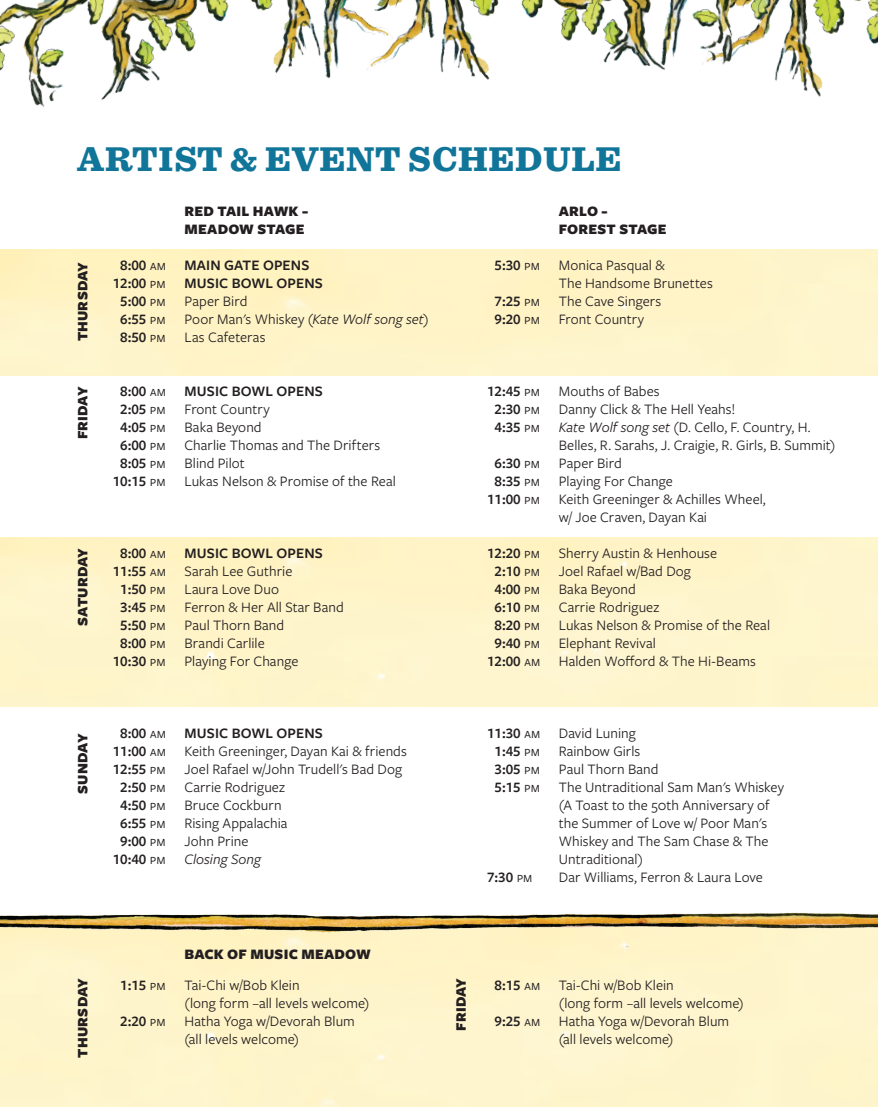
<style>
.page{position:relative;width:878px;height:1107px;background:#fff}
.page>*{position:absolute;margin:0;border:0;box-sizing:border-box;transform-origin:0 0}
.t1{font:900 36px "Sentinel";letter-spacing:.02em;color:#107599}
.t2{font:15px/18px "Freight Sans Pro";letter-spacing:.005em;color:#231f20}
.t3{font:600 15px/18px "Freight Sans Pro";color:#231f20;text-align:center}
.t4{font:900 15px/18px "Freight Sans Pro";letter-spacing:.01em;color:#231f20}
.t5{font:italic 15px "Freight Sans Pro";color:#231f20}
.s1{font-style:italic}
.s2{font-weight:400}
</style>
<div class="page">
<img style="left:793px;top:0;width:85px;height:97px">
<img style="left:0;top:912px;width:878px;height:40px">
<img style="left:0;top:0;width:255px;height:107px">
<img style="left:255px;top:0;width:538px;height:81px">
<h1 class="t1" style="left:77px;top:130px;width:545px">ARTIST &amp; EVENT SCHEDULE</h1>
<p class="t4" style="left:73px;top:341px;width:81px;rotate:-90deg">THURSDAY</p>
<p class="t4" style="left:184px;top:202px;width:125px">RED TAIL HAWK -<br>MEADOW STAGE</p>
<p class="t3" style="left:184px;top:256px;width:140px;text-align:left">MAIN GATE OPENS<br>MUSIC BOWL OPENS</p>
<p class="t2" style="left:184px;top:292px;width:245px">Paper Bird<br>Poor Man's Whiskey <span class="s1">(Kate Wolf song set)<br></span>Las Cafeteras</p>
<p class="t3" style="left:113px;top:256px;width:55px">8:00 <span class="s2">am<br></span>12:00 <span class="s2">pm<br></span>5:00 <span class="s2">pm<br></span>6:55 <span class="s2">pm<br></span>8:50 <span class="s2">pm</span></p>
<p class="t3" style="left:494px;top:256px;width:47px">5:30 <span class="s2">pm</span></p>
<p class="t3" style="left:494px;top:292px;width:47px;text-align:left">7:25 <span class="s2">pm<br></span>9:20 <span class="s2">pm</span></p>
<p class="t4" style="left:559px;top:202px;width:109px">ARLO -<br>FOREST STAGE</p>
<p class="t2" style="left:559px;top:256px;width:156px">Monica Pasqual &amp;<br>The Handsome Brunettes<br>The Cave Singers<br>Front Country</p>
<p class="t4" style="left:73px;top:439px;width:54px;rotate:-90deg">FRIDAY</p>
<p class="t3" style="left:184px;top:382px;width:140px">MUSIC BOWL OPENS</p>
<p class="t2" style="left:184px;top:400px;width:213px">Front Country<br>Baka Beyond<br>Charlie Thomas and The Drifters<br>Blind Pilot<br>Lukas Nelson &amp; Promise of the Real</p>
<p class="t3" style="left:113px;top:382px;width:55px">8:00 <span class="s2">am<br></span>2:05 <span class="s2">pm<br></span>4:05 <span class="s2">pm<br></span>6:00 <span class="s2">pm<br></span>8:05 <span class="s2">pm<br></span>10:15 <span class="s2">pm</span></p>
<p class="t3" style="left:487px;top:382px;width:54px">12:45 <span class="s2">pm<br></span>2:30 <span class="s2">pm<br></span>4:35 <span class="s2">pm</span></p>
<p class="t3" style="left:487px;top:454px;width:54px">6:30 <span class="s2">pm<br></span>8:35 <span class="s2">pm<br></span>11:00 <span class="s2">pm</span></p>
<p class="t2" style="left:559px;top:382px;width:278px">Mouths of Babes<br>Danny Click &amp; The Hell Yeahs!<br><span class="s1">Kate Wolf song set</span> (D. Cello, F. Country, H.<br>Belles, R. Sarahs, J. Craigie, R. Girls, B. Summit)<br>Paper Bird<br>Playing For Change<br>Keith Greeninger &amp; Achilles Wheel,<br>w/ Joe Craven, Dayan Kai</p>
<p class="t4" style="left:73px;top:626px;width:79px;rotate:-90deg">SATURDAY</p>
<p class="t3" style="left:184px;top:544px;width:140px">MUSIC BOWL OPENS</p>
<p class="t2" style="left:184px;top:562px;width:161px">Sarah Lee Guthrie<br>Laura Love Duo<br>Ferron &amp; Her All Star Band<br>Paul Thorn Band<br>Brandi Carlile<br>Playing For Change</p>
<p class="t3" style="left:113px;top:544px;width:55px">8:00 <span class="s2">am<br></span>11:55 <span class="s2">am<br></span>1:50 <span class="s2">pm<br></span>3:45 <span class="s2">pm<br></span>5:50 <span class="s2">pm<br></span>8:00 <span class="s2">pm<br></span>10:30 <span class="s2">pm</span></p>
<p class="t3" style="left:487px;top:544px;width:55px">12:20 <span class="s2">pm<br></span>2:10 <span class="s2">pm<br></span>4:00 <span class="s2">pm<br></span>6:10 <span class="s2">pm<br></span>8:20 <span class="s2">pm<br></span>9:40 <span class="s2">pm<br></span>12:00 <span class="s2">am</span></p>
<p class="t2" style="left:559px;top:544px;width:213px">Sherry Austin &amp; Henhouse<br>Joel Rafael w/Bad Dog<br>Baka Beyond<br>Carrie Rodriguez<br>Lukas Nelson &amp; Promise of the Real<br>Elephant Revival<br>Halden Wofford &amp; The Hi-Beams</p>
<p class="t4" style="left:73px;top:794px;width:62px;rotate:-90deg">SUNDAY</p>
<p class="t3" style="left:113px;top:724px;width:55px">8:00 <span class="s2">am<br></span>11:00 <span class="s2">am<br></span>12:55 <span class="s2">pm<br></span>2:50 <span class="s2">pm<br></span>4:50 <span class="s2">pm<br></span>6:55 <span class="s2">pm<br></span>9:00 <span class="s2">pm<br></span>10:40 <span class="s2">pm</span></p>
<p class="t3" style="left:184px;top:724px;width:140px">MUSIC BOWL OPENS</p>
<p class="t2" style="left:184px;top:742px;width:224px">Keith Greeninger, Dayan Kai &amp; friends<br>Joel Rafael w/John Trudell's Bad Dog<br>Carrie Rodriguez<br>Bruce Cockburn<br>Rising Appalachia<br>John Prine</p>
<p class="t5" style="left:184px;top:849px;width:78px">Closing Song</p>
<p class="t3" style="left:487px;top:724px;width:55px">11:30 <span class="s2">am<br></span>1:45 <span class="s2">pm<br></span>3:05 <span class="s2">pm<br></span>5:15 <span class="s2">pm</span></p>
<p class="t3" style="left:487px;top:868px;width:47px">7:30 <span class="s2">pm</span></p>
<p class="t2" style="left:559px;top:724px;width:227px">David Luning<br>Rainbow Girls<br>Paul Thorn Band<br>The Untraditional Sam Man's Whiskey (A Toast to the 50th Anniversary of the Summer of Love w/ Poor Man's<br>Whiskey and The Sam Chase &amp; The<br>Untraditional)<br>Dar Williams, Ferron &amp; Laura Love</p>
<p class="t4" style="left:184px;top:944px;width:188px">BACK OF MUSIC MEADOW</p>
<p class="t4" style="left:73px;top:1058px;width:81px;rotate:-90deg">THURSDAY</p>
<p class="t4" style="left:451px;top:1031px;width:54px;rotate:-90deg">FRIDAY</p>
<p class="t2" style="left:184px;top:976px;width:186px">Tai-Chi w/Bob Klein<br>(long form –all levels welcome)<br>Hatha Yoga w/Devorah Blum (all levels welcome)</p>
<p class="t2" style="left:559px;top:976px;width:186px">Tai-Chi w/Bob Klein<br>(long form –all levels welcome)<br>Hatha Yoga w/Devorah Blum (all levels welcome)</p>
<p class="t3" style="left:494px;top:976px;width:47px">8:15 <span class="s2">am</span></p>
<p class="t3" style="left:494px;top:1012px;width:47px">9:25 <span class="s2">am</span></p>
<p class="t3" style="left:120px;top:976px;width:47px">1:15 <span class="s2">pm</span></p>
<p class="t3" style="left:120px;top:1012px;width:47px">2:20 <span class="s2">pm</span></p>
</div>
